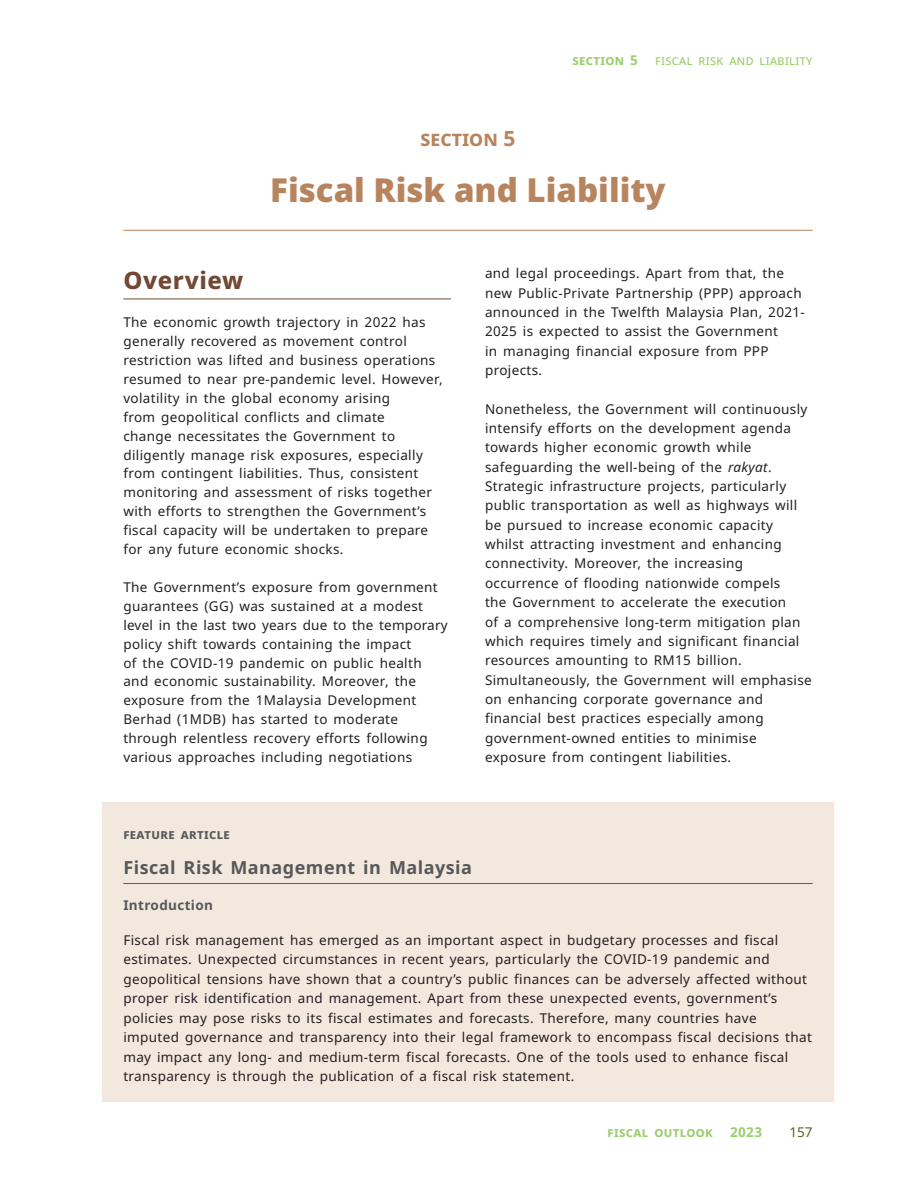
<style>
.page{position:relative;width:919px;height:1191px;background:#fff}
.page>*{position:absolute;margin:0;border:0;box-sizing:border-box;transform-origin:0 0}
.t1{font:900 33px "Noto Sans";color:#b8845e}
.t2{font:800 24px "Noto Sans";letter-spacing:.025em;color:#724835}
.t3{font:700 21px "Noto Sans";color:#b8845e}
.t4{font:700 18px "Noto Sans";letter-spacing:.025em;color:#57585a}
.t5{font:13.5px/19.4px "Noto Sans";letter-spacing:.025em;color:#231f20}
.t6{font:700 13.5px "Noto Sans";letter-spacing:.025em;color:#57585a}
.t7{font:700 13.5px "Noto Sans";letter-spacing:.025em;color:#9cce6f}
.t8{font:13.5px "Noto Sans";letter-spacing:.025em;color:#9cce6f}
.t9{font:13.5px "Noto Sans";color:#546423}
.s1{font-style:italic}
</style>
<div class="page">
<hr style="left:123px;top:230px;width:689px;height:1px;background:#b8845e">
<hr style="left:123px;top:299px;width:328px;height:1px;background:#724835">
<div style="left:102px;top:801px;width:731px;height:300px;background:#f2e8de"></div>
<hr style="left:123px;top:883px;width:689px;height:1px;background:#57585a">
<p class="t7" style="left:572px;top:51px;width:67px">section 5</p>
<p class="t8" style="left:655px;top:51px;width:159px">fiscal risk and liability</p>
<h3 class="t3" style="left:420px;top:123px;width:96px">section 5</h3>
<h1 class="t1" style="left:270px;top:165px;width:397px">Fiscal Risk and Liability</h1>
<h2 class="t2" style="left:123px;top:263px;width:121px">Overview</h2>
<p class="t5" style="left:123px;top:313px;width:321px;line-height:18.9px">The economic growth trajectory in 2022 has generally recovered as movement control restriction was lifted and business operations resumed to near pre-pandemic level. However, volatility in the global economy arising<br>from geopolitical conflicts and climate<br>change necessitates the Government to diligently manage risk exposures, especially from contingent liabilities. Thus, consistent monitoring and assessment of risks together with efforts to strengthen the Government’s fiscal capacity will be undertaken to prepare for any future economic shocks.</p>
<p class="t5" style="left:123px;top:578px;width:326px;line-height:18.9px">The Government’s exposure from government guarantees (GG) was sustained at a modest level in the last two years due to the temporary policy shift towards containing the impact<br>of the COVID-19 pandemic on public health and economic sustainability. Moreover, the exposure from the 1Malaysia Development Berhad (1MDB) has started to moderate through relentless recovery efforts following various approaches including negotiations</p>
<p class="t5" style="left:485px;top:264px;width:321px">and legal proceedings. Apart from that, the new Public-Private Partnership (PPP) approach announced in the Twelfth Malaysia Plan, 2021- 2025 is expected to assist the Government<br>in managing financial exposure from PPP projects.</p>
<p class="t5" style="left:485px;top:399px;width:328px">Nonetheless, the Government will continuously intensify efforts on the development agenda towards higher economic growth while safeguarding the well-being of the <span class="s1">rakyat</span>.<br>Strategic infrastructure projects, particularly public transportation as well as highways will be pursued to increase economic capacity whilst attracting investment and enhancing connectivity. Moreover, the increasing occurrence of flooding nationwide compels<br>the Government to accelerate the execution<br>of a comprehensive long-term mitigation plan which requires timely and significant financial resources amounting to RM15 billion.<br>Simultaneously, the Government will emphasise on enhancing corporate governance and financial best practices especially among government-owned entities to minimise exposure from contingent liabilities.</p>
<p class="t6" style="left:123px;top:825px;width:108px">feature article</p>
<h3 class="t4" style="left:123px;top:854px;width:350px">Fiscal Risk Management in Malaysia</h3>
<p class="t6" style="left:123px;top:895px;width:91px">Introduction</p>
<p class="t5" style="left:123px;top:930px;width:690px">Fiscal risk management has emerged as an important aspect in budgetary processes and fiscal estimates. Unexpected circumstances in recent years, particularly the COVID-19 pandemic and geopolitical tensions have shown that a country’s public finances can be adversely affected without proper risk identification and management. Apart from these unexpected events, government’s policies may pose risks to its fiscal estimates and forecasts. Therefore, many countries have imputed governance and transparency into their legal framework to encompass fiscal decisions that may impact any long- and medium-term fiscal forecasts. One of the tools used to enhance fiscal transparency is through the publication of a fiscal risk statement.</p>
<p class="t7" style="left:607px;top:1123px;width:107px">fiscal outlook</p>
<p class="t7" style="left:730px;top:1123px;width:33px">2023</p>
<p class="t9" style="left:789px;top:1123px;width:25px">157</p>
</div>
